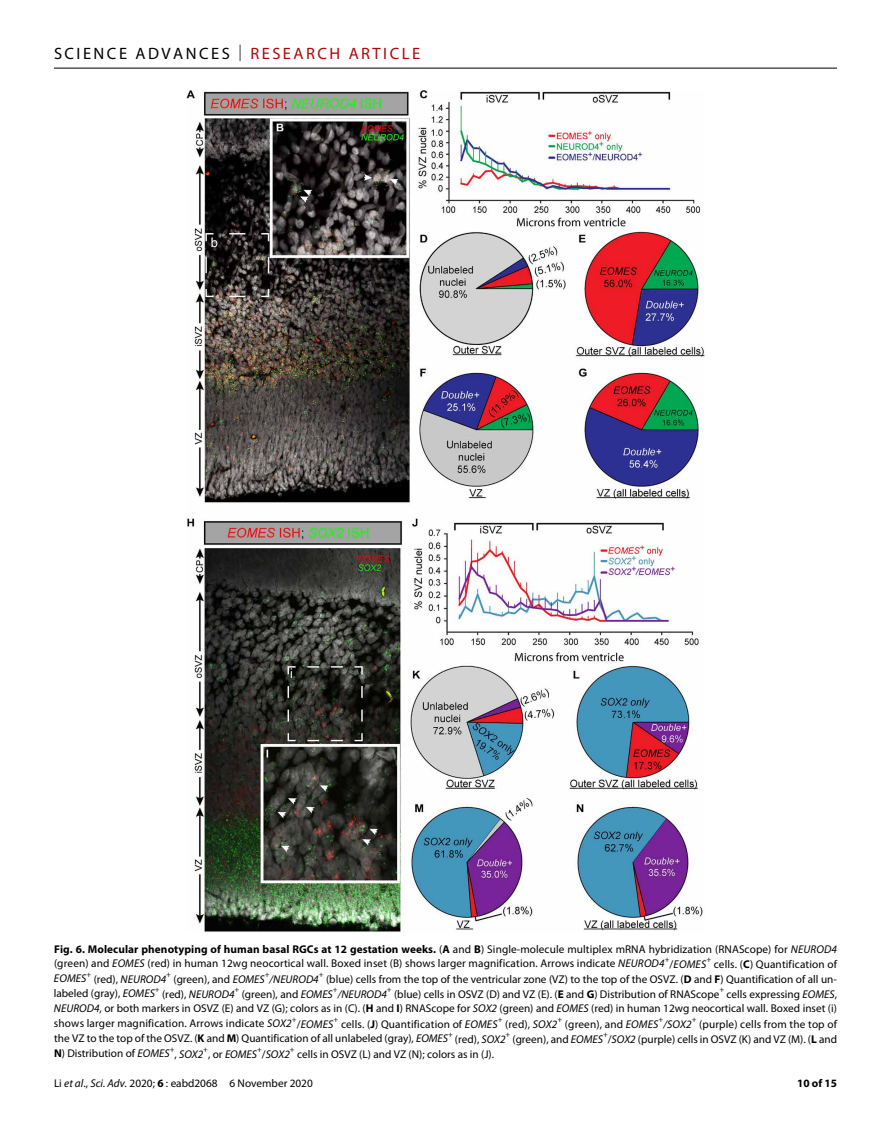
<style>
.page{position:relative;width:891px;height:1134px;background:#fff}
.page>*{position:absolute;margin:0;border:0;box-sizing:border-box;transform-origin:0 0}
.t1{font:16.5px "Myriad Pro";letter-spacing:.15em;color:#000}
.t2{font:11.25px/15px "Myriad Pro";color:#000;text-align:justify}
.t3{font:700 11.25px "Myriad Pro";color:#000}
.s1{font-weight:300}
.s2{color:#b10508}
.s3{font-weight:700}
.s4{font-style:italic}
</style>
<div class="page">
<hr style="left:54px;top:68px;width:783px;height:1px;background:#000">
<img style="left:186px;top:90px;width:519px;height:842px">
<h1 class="t1" style="left:54px;top:40px;width:368px">SCIENCE ADVANCES <span class="s1">|</span> <span class="s2">RESEARCH ARTICLE</span></h1>
<p class="t2" style="left:54px;top:941px;width:785px"><span class="s3">Fig. 6. Molecular phenotyping of human basal RGCs at 12 gestation weeks.</span> (<span class="s3">A</span> and <span class="s3">B</span>) Single-molecule multiplex mRNA hybridization (RNAScope) for <span class="s4">NEUROD4 </span>(green) and <span class="s4">EOMES</span> (red) in human 12wg neocortical wall. Boxed inset (B) shows larger magnification. Arrows indicate <span class="s4">NEUROD4</span><sup>+</sup>/<span class="s4">EOMES</span><sup>+</sup> cells. (<span class="s3">C</span>) Quantification of <span class="s4">EOMES</span><sup>+</sup> (red), <span class="s4">NEUROD4</span><sup>+</sup> (green), and <span class="s4">EOMES</span><sup>+</sup><span class="s4">/NEUROD4</span><sup>+</sup> (blue) cells from the top of the ventricular zone (VZ) to the top of the OSVZ. (<span class="s3">D</span> and <span class="s3">F</span>) Quantification of all un&shy;labeled (gray), <span class="s4">EOMES</span><sup>+</sup> (red), <span class="s4">NEUROD4</span><sup>+</sup> (green), and <span class="s4">EOMES</span><sup>+</sup><span class="s4">/NEUROD4</span><sup>+</sup> (blue) cells in OSVZ (D) and VZ (E). (<span class="s3">E</span> and <span class="s3">G</span>) Distribution of RNAScope<sup>+</sup> cells expressing <span class="s4">EOMES</span>, <span class="s4">NEUROD4</span>, or both markers in OSVZ (E) and VZ (G); colors as in (C). (<span class="s3">H</span> and <span class="s3">I</span>) RNAScope for <span class="s4">SOX2</span> (green) and <span class="s4">EOMES</span> (red) in human 12wg neocortical wall. Boxed inset (i) shows larger magnification. Arrows indicate <span class="s4">SOX2</span><sup>+</sup>/<span class="s4">EOMES</span><sup>+</sup> cells. (<span class="s3">J</span>) Quantification of <span class="s4">EOMES</span><sup>+</sup> (red), <span class="s4">SOX2</span><sup>+</sup> (green), and <span class="s4">EOMES</span><sup>+</sup><span class="s4">/SOX2</span><sup>+</sup> (purple) cells from the top of the VZ to the top of the OSVZ. (<span class="s3">K</span> and <span class="s3">M</span>) Quantification of all unlabeled (gray), <span class="s4">EOMES</span><sup>+</sup> (red), <span class="s4">SOX2</span><sup>+</sup> (green), and <span class="s4">EOMES</span><sup>+</sup>/<span class="s4">SOX2</span> (purple) cells in OSVZ (K) and VZ (M). (<span class="s3">L</span> and <span class="s3">N</span>) Distribution of <span class="s4">EOMES</span><sup>+</sup>, <span class="s4">SOX2</span><sup>+</sup>, or <span class="s4">EOMES</span><sup>+</sup>/<span class="s4">SOX2</span><sup>+</sup> cells in OSVZ (L) and VZ (N); colors as in (J).</p>
<p class="t2" style="left:54px;top:1076px;width:260px">Li <span class="s4">et al</span>., <span class="s4">Sci. Adv.</span> 2020; <span class="s3">6</span> : eabd2068 6 November 2020</p>
<p class="t3" style="left:797px;top:1074px;width:41px">10 of 15</p>
</div>
